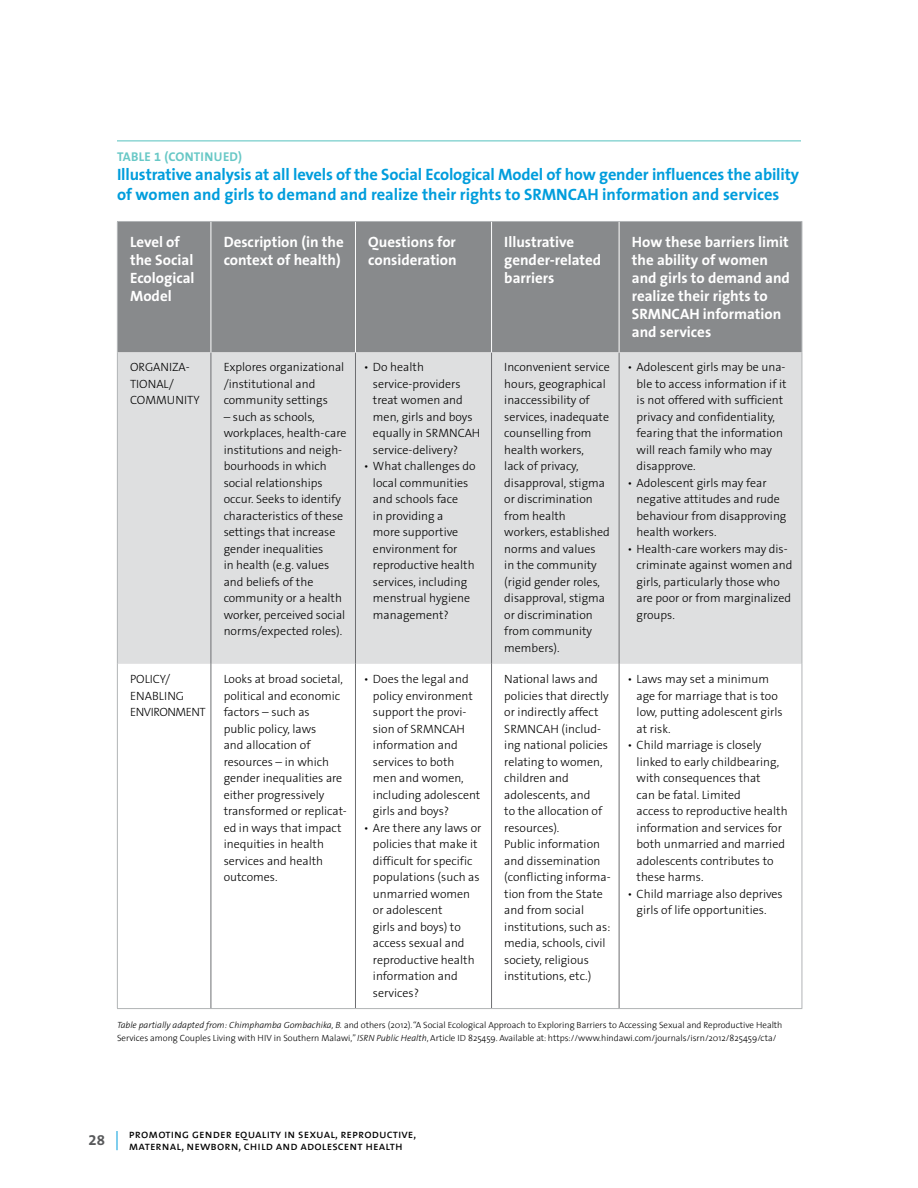
<style>
.page{position:relative;width:918px;height:1188px;background:#fff}
.page>*{position:absolute;margin:0;border:0;box-sizing:border-box;transform-origin:0 0}
.t1{font:700 16.5px/19.5px "The Sans B7";letter-spacing:-.01em;color:#009ddc}
.t2{font:700 15px/18px "The Sans B7";color:#fff}
.t3{font:700 15px "The Sans B7";color:#58595b}
.t4{font:700 12.75px "The Sans B7";letter-spacing:.02em;color:#68c8c6}
.t5{font:300 12px/16.5px "The Sans B3";color:#000}
.t6{font:12px/12px "The Sans Caps";letter-spacing:.01em;color:#000}
.t7{font:300 9px/13.5px "The Sans";color:#000}
.s1{font-family:"The Sans B3";font-style:italic}
</style>
<div class="page">
<svg style="left:117px;top:1131px;width:1px;height:19px"></svg>
<div style="left:118px;top:222px;width:684px;height:130px;background:#888a8c"></div>
<div style="left:118px;top:352px;width:684px;height:312px;background:#dedfe0"></div>
<hr style="left:117px;top:352px;width:1px;height:312px;background:#b1b4b6">
<hr style="left:802px;top:352px;width:1px;height:312px;background:#b1b4b6">
<hr style="left:117px;top:664px;width:1px;height:344px;background:#b1b4b6">
<hr style="left:802px;top:664px;width:1px;height:344px;background:#b1b4b6">
<hr style="left:117px;top:1008px;width:94px;height:1px;background:#b1b4b6">
<hr style="left:211px;top:1008px;width:144px;height:1px;background:#b1b4b6">
<hr style="left:355px;top:1008px;width:137px;height:1px;background:#b1b4b6">
<hr style="left:492px;top:1008px;width:127px;height:1px;background:#b1b4b6">
<hr style="left:619px;top:1008px;width:183px;height:1px;background:#b1b4b6">
<hr style="left:211px;top:352px;width:1px;height:312px;background:#6d6e71">
<hr style="left:355px;top:352px;width:1px;height:312px;background:#6d6e71">
<hr style="left:491px;top:352px;width:1px;height:312px;background:#6d6e71">
<hr style="left:619px;top:352px;width:1px;height:312px;background:#6d6e71">
<hr style="left:211px;top:664px;width:1px;height:344px;background:#6d6e71">
<hr style="left:355px;top:664px;width:1px;height:344px;background:#6d6e71">
<hr style="left:491px;top:664px;width:1px;height:344px;background:#6d6e71">
<hr style="left:619px;top:664px;width:1px;height:344px;background:#6d6e71">
<hr style="left:117px;top:221px;width:94px;height:1px;background:#b1b4b6">
<hr style="left:211px;top:221px;width:144px;height:1px;background:#b1b4b6">
<hr style="left:355px;top:221px;width:137px;height:1px;background:#b1b4b6">
<hr style="left:492px;top:221px;width:127px;height:1px;background:#b1b4b6">
<hr style="left:619px;top:221px;width:183px;height:1px;background:#b1b4b6">
<hr style="left:117px;top:222px;width:1px;height:130px;background:#b1b4b6">
<hr style="left:802px;top:222px;width:1px;height:130px;background:#b1b4b6">
<hr style="left:211px;top:222px;width:1px;height:130px;background:#fff">
<hr style="left:355px;top:222px;width:1px;height:130px;background:#fff">
<hr style="left:491px;top:222px;width:1px;height:130px;background:#fff">
<hr style="left:619px;top:222px;width:1px;height:130px;background:#fff">
<hr style="left:117px;top:140px;width:684px;height:1px;background:#68c8c6">
<p class="t4" style="left:117px;top:150px;width:127px">TABLE 1 (CONTINUED)</p>
<h1 class="t1" style="left:117px;top:166px;width:684px">Illustrative analysis at all levels of the Social Ecological Model of how gender influences the ability of women and girls to demand and realize their rights to SRMNCAH information and services</h1>
<p class="t2" style="left:130px;top:234px;width:66px">Level of the Social<br>Ecological<br>Model</p>
<p class="t2" style="left:224px;top:234px;width:122px">Description (in the context of health)</p>
<p class="t2" style="left:368px;top:234px;width:90px">Questions for consideration</p>
<p class="t2" style="left:504px;top:234px;width:98px">Illustrative gender-related barriers</p>
<p class="t2" style="left:632px;top:234px;width:160px">How these barriers limit the ability of women and girls to demand and realize their rights to<br>SRMNCAH information and services</p>
<p class="t5" style="left:130px;top:360px;width:71px">ORGANIZA-<br>TIONAL/<br>COMMUNITY</p>
<p class="t5" style="left:224px;top:360px;width:122px">Explores organizational /institutional and community settings</p>
<p class="t5" style="left:224px;top:409px;width:124px">– such as schools, workplaces, health-care institutions and neigh&shy;bourhoods in which social relationships occur. Seeks to identify characteristics of these settings that increase gender inequalities<br>in health (e.g. values and beliefs of the community or a health worker, perceived social norms/expected roles).</p>
<p class="t5" style="left:373px;top:360px;width:109px;text-indent:-9px">• Do health service-providers treat women and men, girls and boys equally in SRMNCAH service-delivery?</p>
<p class="t5" style="left:373px;top:459px;width:104px;text-indent:-9px">• What challenges do local communities and schools face<br>in providing a<br>more supportive environment for reproductive health services, including menstrual hygiene management?</p>
<p class="t5" style="left:504px;top:360px;width:107px">Inconvenient service hours, geographical inaccessibility of services, inadequate counselling from health workers,<br>lack of privacy, disapproval, stigma or discrimination from health workers, established norms and values<br>in the community (rigid gender roles, disapproval, stigma or discrimination from community members).</p>
<p class="t5" style="left:637px;top:360px;width:151px;text-indent:-9px">• Adolescent girls may be una&shy;ble to access information if it is not offered with sufficient privacy and confidentiality, fearing that the information will reach family who may disapprove.</p>
<p class="t5" style="left:637px;top:475px;width:151px;text-indent:-9px">• Adolescent girls may fear negative attitudes and rude behaviour from disapproving health workers.</p>
<p class="t5" style="left:637px;top:541px;width:157px;text-indent:-9px">• Health-care workers may dis&shy;criminate against women and girls, particularly those who are poor or from marginalized groups.</p>
<p class="t5" style="left:130px;top:671px;width:77px">POLICY/<br>ENABLING<br>ENVIRONMENT</p>
<p class="t5" style="left:224px;top:671px;width:125px">Looks at broad societal, political and economic factors – such as<br>public policy, laws<br>and allocation of resources – in which gender inequalities are either progressively transformed or replicat&shy;ed in ways that impact inequities in health services and health outcomes.</p>
<p class="t5" style="left:373px;top:671px;width:109px;text-indent:-9px">• Does the legal and policy environment support the provi&shy;sion of SRMNCAH information and services to both men and women, including adolescent girls and boys?</p>
<p class="t5" style="left:373px;top:820px;width:110px;text-indent:-9px">• Are there any laws or policies that make it difficult for specific populations (such as unmarried women or adolescent<br>girls and boys) to access sexual and reproductive health information and services?</p>
<p class="t5" style="left:504px;top:671px;width:108px">National laws and policies that directly or indirectly affect<br>SRMNCAH (includ&shy;ing national policies relating to women, children and adolescents, and<br>to the allocation of resources).<br>Public information and dissemination (conflicting informa&shy;tion from the State and from social institutions, such as: media, schools, civil society, religious institutions, etc.)</p>
<p class="t5" style="left:637px;top:671px;width:147px;text-indent:-9px">• Laws may set a minimum age for marriage that is too low, putting adolescent girls at risk.</p>
<p class="t5" style="left:637px;top:737px;width:153px;text-indent:-9px">• Child marriage is closely linked to early childbearing, with consequences that<br>can be fatal. Limited<br>access to reproductive health information and services for both unmarried and married adolescents contributes to these harms.</p>
<p class="t5" style="left:637px;top:886px;width:148px;text-indent:-9px">• Child marriage also deprives girls of life opportunities.</p>
<p class="t7" style="left:117px;top:1018px;width:667px"><span class="s1">Table partially adapted from: Chimphamba Gombachika, B.</span> and others (2012). “A Social Ecological Approach to Exploring Barriers to Accessing Sexual and Reproductive Health<br>Services among Couples Living with HIV in Southern Malawi,” <span class="s1">ISRN Public Health</span>, Article ID 825459. Available at: https://www.hindawi.com/journals/isrn/2012/825459/cta/</p>
<p class="t3" style="left:89px;top:1132px;width:18px">28</p>
<p class="t6" style="left:129px;top:1128px;width:289px">promoting gender equality in sexual, reproductive, maternal, newborn, child and adolescent health</p>
</div>
